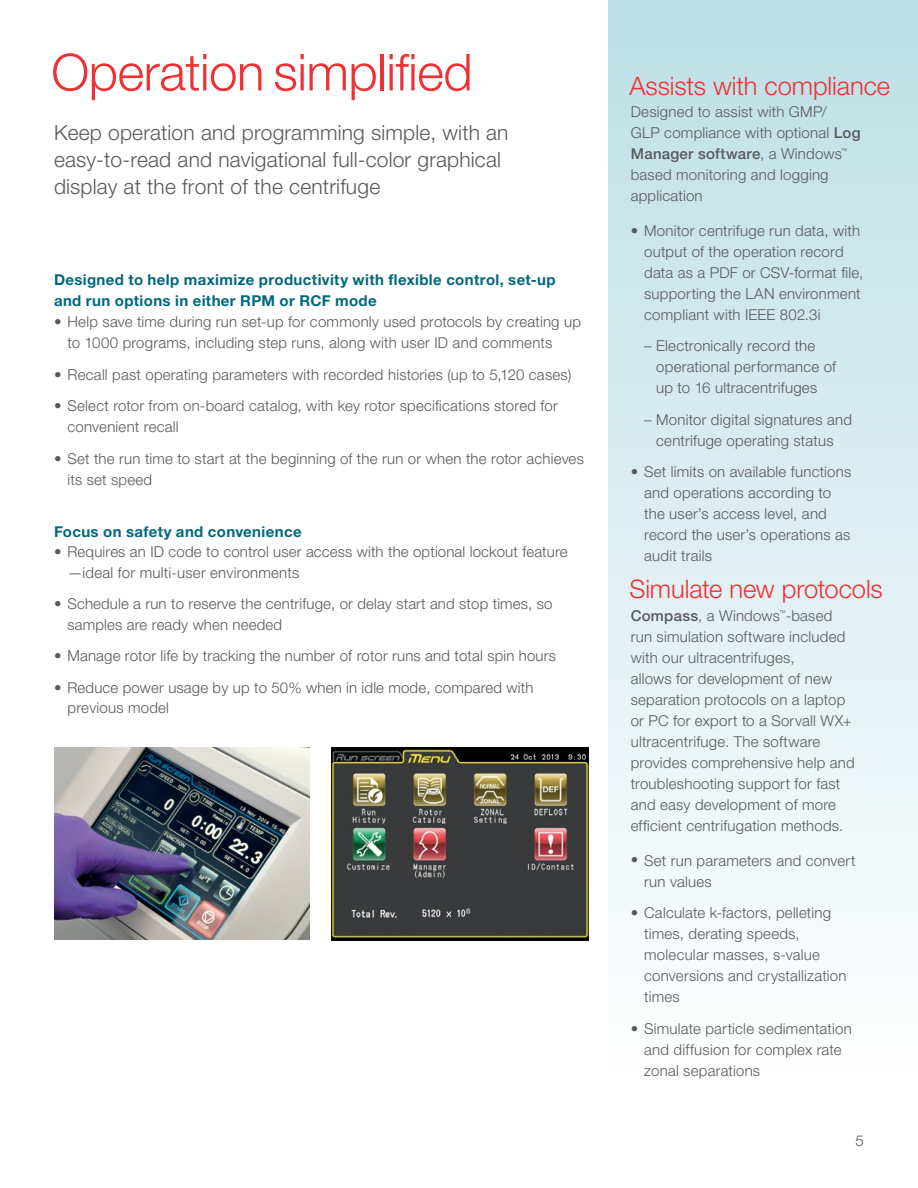
<style>
.page{position:relative;width:918px;height:1188px;background:#fff}
.page>*{position:absolute;margin:0;border:0;box-sizing:border-box;transform-origin:0 0}
.t1{font:300 51px "Helvetica Neue LT Std";letter-spacing:-.01em;color:#ee3134}
.t2{font:300 25.5px "Helvetica Neue LT Std";letter-spacing:-.005em;color:#ee3134}
.t3{font:300 21px/27px "Helvetica Neue LTW1 G";letter-spacing:.01em;color:#58595b}
.t4{font:300 15px/21px "Helvetica Neue LT Std";letter-spacing:.015em;color:#58595b}
.t5{font:300 15px/20.1px "Helvetica Neue LTW1 G";letter-spacing:.01em;color:#58595b}
.t6{font:700 15px/21px "Helvetica Neue LT Std";letter-spacing:.025em;color:#006880}
.t7{font:300 6.75px "Helvetica Neue LT Std";color:#58595b}
.s1{font-family:"Helvetica Neue LT Std"}
.s2{font-weight:500}
</style>
<div class="page">
<div style="left:608px;top:0;width:310px;height:1071px;background:linear-gradient(to bottom,#bddfe6,#fefefe)"></div>
<img style="left:54px;top:747px;width:256px;height:192px">
<img style="left:331px;top:747px;width:258px;height:194px">
<h1 class="t1" style="left:51px;top:41px;width:423px">Operation simplified</h1>
<h3 class="t3" style="left:54px;top:119px;width:456px">Keep operation and programming simple, with an easy-to-read and navigational full-color graphical display at the front of the centrifuge</h3>
<p class="t6" style="left:54px;top:269px;width:503px">Designed to help maximize productivity with flexible control, set-up and run options in either RPM or RCF mode</p>
<p class="t4" style="left:68px;top:311px;width:515px;text-indent:-14px">• Help save time during run set-up for commonly used protocols by creating up to 1000 programs, including step runs, along with user ID and comments</p>
<p class="t4" style="left:54px;top:363px;width:519px">• Recall past operating parameters with recorded histories (up to 5,120 cases)</p>
<p class="t4" style="left:68px;top:395px;width:492px;text-indent:-14px">• Select rotor from on-board catalog, with key rotor specifications stored for convenient recall</p>
<p class="t4" style="left:68px;top:447px;width:518px;text-indent:-14px">• Set the run time to start at the beginning of the run or when the rotor achieves its set speed</p>
<p class="t6" style="left:54px;top:521px;width:249px">Focus on safety and convenience</p>
<p class="t5" style="left:68px;top:541px;width:502px;line-height:21px;text-indent:-14px"><span class="s1">•</span> Requires an ID code to control user access with the optional lockout feature —ideal for multi-user environments</p>
<p class="t5" style="left:68px;top:594px;width:487px;text-indent:-14px"><span class="s1">•</span> Schedule a run to reserve the centrifuge, or delay start and stop times, so samples are ready when needed</p>
<p class="t5" style="left:54px;top:646px;width:503px"><span class="s1">•</span> Manage rotor life by tracking the number of rotor runs and total spin hours</p>
<p class="t5" style="left:68px;top:677px;width:467px;text-indent:-14px"><span class="s1">•</span> Reduce power usage by up to 50% when in idle mode, compared with previous model</p>
<h2 class="t2" style="left:629px;top:70px;width:262px">Assists with compliance</h2>
<p class="t4" style="left:631px;top:101px;width:231px">Designed to assist with GMP/<br>GLP compliance with optional <span class="s2">Log<br>Manager software</span>, a Windows</p>
<p class="t7" style="left:841px;top:146px;width:8px">™</p>
<p class="t4" style="left:631px;top:164px;width:199px">based monitoring and logging application</p>
<p class="t4" style="left:644px;top:219px;width:221px;text-indent:-14px">• Monitor centrifuge run data, with output of the operation record data as a PDF or CSV-format file, supporting the LAN environment compliant with IEEE 802.3i</p>
<p class="t4" style="left:656px;top:335px;width:181px;text-indent:-12px">– Electronically record the operational performance of up to 16 ultracentrifuges</p>
<p class="t4" style="left:644px;top:408px;width:209px;text-align:center">– Monitor digital signatures and centrifuge operating status</p>
<p class="t4" style="left:644px;top:461px;width:209px;text-indent:-14px">• Set limits on available functions and operations according to the user’s access level, and record the user’s operations as audit trails</p>
<h2 class="t2" style="left:629px;top:573px;width:255px">Simulate new protocols</h2>
<p class="t4" style="left:631px;top:605px;width:203px"><span class="s2">Compass</span>, a Windows -based</p>
<p class="t7" style="left:779px;top:608px;width:8px">™</p>
<p class="t4" style="left:631px;top:626px;width:226px">run simulation software included with our ultracentrifuges,<br>allows for development of new separation protocols on a laptop or PC for export to a Sorvall WX+ ultracentrifuge. The software provides comprehensive help and troubleshooting support for fast and easy development of more efficient centrifugation methods.</p>
<p class="t4" style="left:644px;top:849px;width:213px;text-indent:-14px">• Set run parameters and convert run values</p>
<p class="t4" style="left:644px;top:902px;width:204px;text-indent:-14px">• Calculate k-factors, pelleting times, derating speeds, molecular masses, s-value conversions and crystallization times</p>
<p class="t4" style="left:644px;top:1017px;width:209px;text-indent:-14px">• Simulate particle sedimentation and diffusion for complex rate zonal separations</p>
<p class="t4" style="left:856px;top:1130px;width:10px">5</p>
</div>
